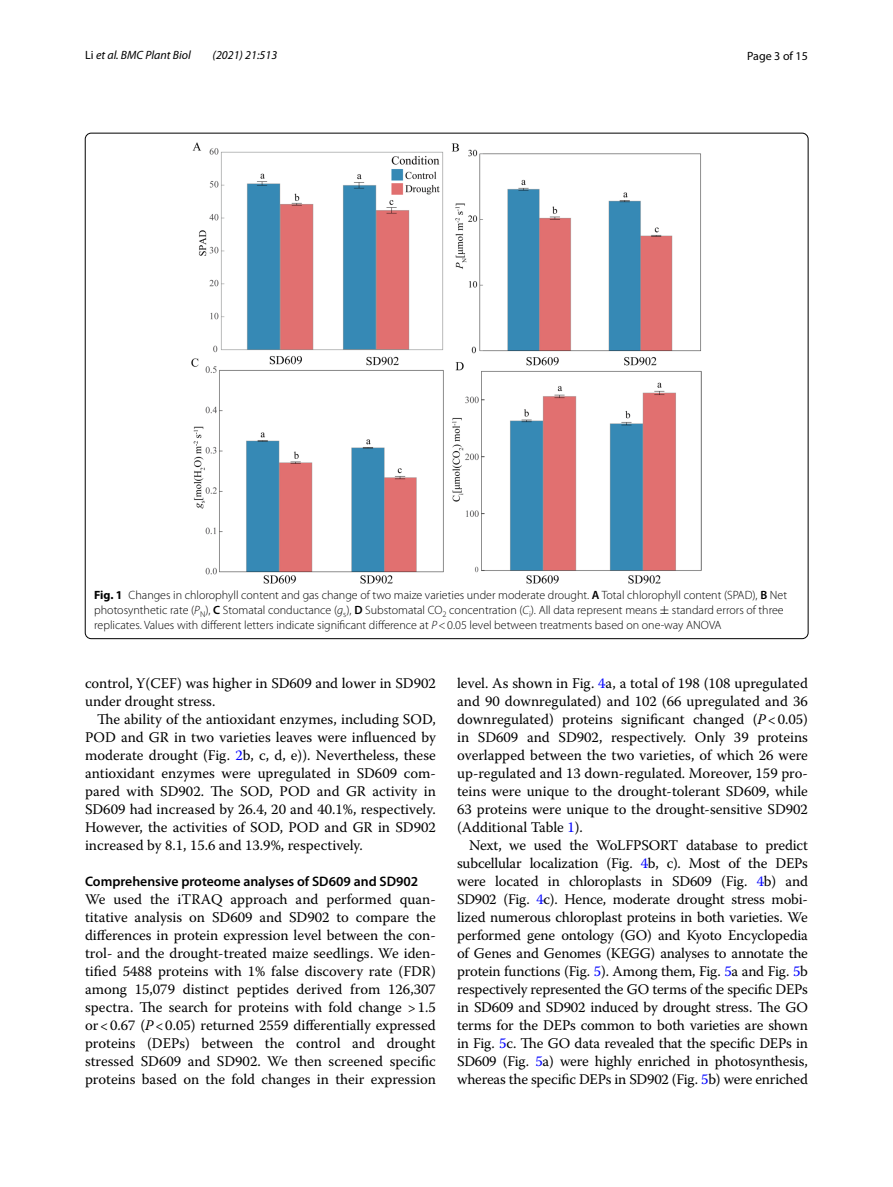
<style>
.page{position:relative;width:893px;height:1187px;background:#fff}
.page>*{position:absolute;margin:0;border:0;box-sizing:border-box;transform-origin:0 0}
.t1{font:14.7px/18px "Warnock Pro";color:#000;text-align:justify}
.t2{font:600 13.8px "Myriad Pro";color:#000}
.t3{font:300 12px/15px "Myriad Pro";color:#000}
.t4{font:italic 12px "Myriad Pro";color:#000}
.t5{font:12px "Myriad Pro";color:#000}
.s1{font-style:normal}
.s2{font-weight:700}
.s3{font-weight:600}
.s4{font-style:italic}
.s5{font-family:"MTSY";font-weight:400}
.s6{color:#00f}
</style>
<div class="page">
<img style="left:191px;top:142px;width:511px;height:442px">
<p class="t4" style="left:85px;top:48px;width:107px"><span class="s1">Li</span> et al. BMC Plant Biol</p>
<p class="t4" style="left:213px;top:48px;width:66px">(2021) 21:513</p>
<p class="t5" style="left:747px;top:48px;width:62px">Page 3 of 15</p>
<p class="t3" style="left:94px;top:587px;width:694px"><span class="s2">Fig. 1</span> Changes in chlorophyll content and gas change of two maize varieties under moderate drought. <span class="s3">A</span> Total chlorophyll content (SPAD), <span class="s3">B</span> Net photosynthetic rate (<span class="s4">P</span><sub>N</sub>), <span class="s3">C</span> Stomatal conductance (<span class="s4">g</span><sub>s</sub>), <span class="s3">D</span> Substomatal CO<sub>2</sub> concentration (<span class="s4">C</span><sub>i</sub>). All data represent means <span class="s5">±</span> standard errors of three replicates. Values with different letters indicate significant difference at <span class="s4">P</span>&lt;0.05 level between treatments based on one-way ANOVA</p>
<p class="t1" style="left:85px;top:673px;width:352px">control, Y(CEF) was higher in SD609 and lower in SD902 under drought stress.</p>
<p class="t1" style="left:85px;top:709px;width:352px;text-indent:12px">The ability of the antioxidant enzymes, including SOD, POD and GR in two varieties leaves were influenced by moderate drought (Fig. <span class="s6">2</span>b, c, d, e)). Nevertheless, these antioxidant enzymes were upregulated in SD609 com&shy;pared with SD902. The SOD, POD and GR activity in SD609 had increased by 26.4, 20 and 40.1%, respectively.<br>However, the activities of SOD, POD and GR in SD902 increased by 8.1, 15.6 and 13.9%, respectively.</p>
<p class="t2" style="left:85px;top:872px;width:335px">Comprehensive proteome analyses of SD609 and SD902</p>
<p class="t1" style="left:85px;top:889px;width:352px">We used the iTRAQ approach and performed quan&shy;titative analysis on SD609 and SD902 to compare the differences in protein expression level between the con&shy;trol- and the drought-treated maize seedlings. We iden&shy;tified 5488 proteins with 1% false discovery rate (FDR) among 15,079 distinct peptides derived from 126,307 spectra. The search for proteins with fold change &gt;1.5 or&lt;0.67 (<span class="s4">P</span>&lt;0.05) returned 2559 differentially expressed proteins (DEPs) between the control and drought stressed SD609 and SD902. We then screened specific proteins based on the fold changes in their expression</p>
<p class="t1" style="left:457px;top:673px;width:352px">level. As shown in Fig. <span class="s6">4</span>a, a total of 198 (108 upregulated and 90 downregulated) and 102 (66 upregulated and 36 downregulated) proteins significant changed (<span class="s4">P</span>&lt;0.05) in SD609 and SD902, respectively. Only 39 proteins overlapped between the two varieties, of which 26 were up-regulated and 13 down-regulated. Moreover, 159 pro&shy;teins were unique to the drought-tolerant SD609, while 63 proteins were unique to the drought-sensitive SD902 (Additional Table <span class="s6">1</span>).</p>
<p class="t1" style="left:457px;top:835px;width:352px;text-indent:12px">Next, we used the WoLFPSORT database to predict subcellular localization (Fig. <span class="s6">4</span>b, c). Most of the DEPs were located in chloroplasts in SD609 (Fig. <span class="s6">4</span>b) and SD902 (Fig. <span class="s6">4</span>c). Hence, moderate drought stress mobi&shy;lized numerous chloroplast proteins in both varieties. We performed gene ontology (GO) and Kyoto Encyclopedia of Genes and Genomes (KEGG) analyses to annotate the protein functions (Fig. <span class="s6">5</span>). Among them, Fig. <span class="s6">5</span>a and Fig. <span class="s6">5</span>b respectively represented the GO terms of the specific DEPs in SD609 and SD902 induced by drought stress. The GO terms for the DEPs common to both varieties are shown in Fig. <span class="s6">5</span>c. The GO data revealed that the specific DEPs in SD609 (Fig. <span class="s6">5</span>a) were highly enriched in photosynthesis, whereas the specific DEPs in SD902 (Fig. <span class="s6">5</span>b) were enriched</p>
</div>
